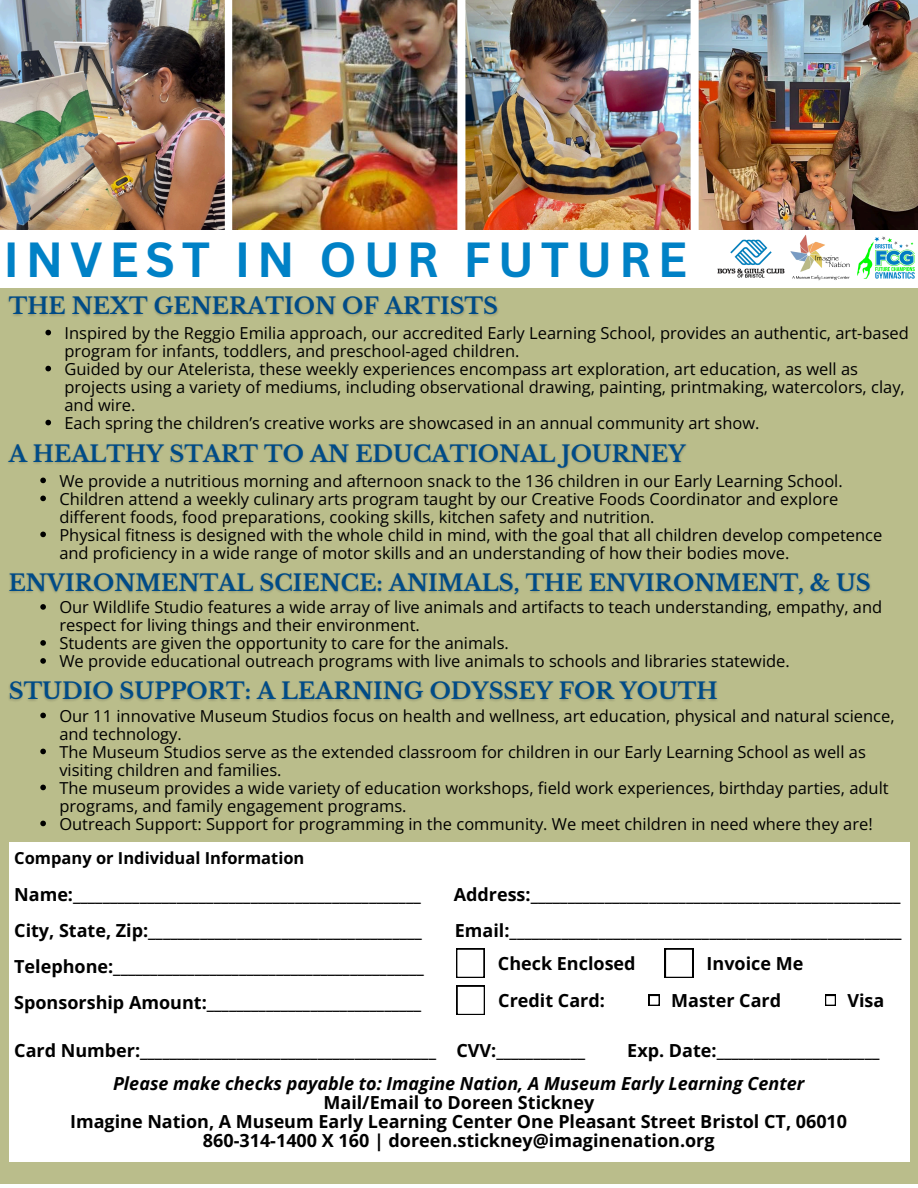
<style>
.page{position:relative;width:918px;height:1188px;background:#fff}
.page>*{position:absolute;margin:0;border:0;box-sizing:border-box;transform-origin:0 0}
.t1{font:700 48px "Canva Sans";letter-spacing:.14em;color:#0081c6}
.t2{font:700 22.5px "Libre Baskerville";color:#004b87}
.t3{font:700 18px/19.2px "Open Sans";color:#000}
.t4{font:16.5px/18px "Open Sans";color:#000}
.t5{font:700 16.5px "Open Sans";color:#000}
.s1{font-style:italic}
</style>
<div class="page">
<img style="left:0;top:0;width:225px;height:230px">
<img style="left:232px;top:0;width:226px;height:230px">
<img style="left:465px;top:0;width:226px;height:230px">
<img style="left:698px;top:0;width:220px;height:230px">
<div style="left:0;top:288px;width:918px;height:895px;background:#babd8b"></div>
<img style="left:717px;top:235px;width:198px;height:45px">
<img style="left:8px;top:297px;width:490px;height:19px">
<img style="left:9px;top:444px;width:677px;height:25px">
<img style="left:10px;top:573px;width:861px;height:22px">
<img style="left:9px;top:682px;width:708px;height:19px">
<svg style="left:45px;top:330px;width:6px;height:5px"></svg>
<svg style="left:45px;top:366px;width:6px;height:5px"></svg>
<svg style="left:45px;top:420px;width:6px;height:5px"></svg>
<svg style="left:40px;top:478px;width:6px;height:5px"></svg>
<svg style="left:40px;top:496px;width:6px;height:5px"></svg>
<svg style="left:40px;top:532px;width:6px;height:5px"></svg>
<svg style="left:40px;top:604px;width:6px;height:6px"></svg>
<svg style="left:40px;top:640px;width:6px;height:6px"></svg>
<svg style="left:40px;top:658px;width:6px;height:6px"></svg>
<svg style="left:40px;top:713px;width:6px;height:5px"></svg>
<svg style="left:40px;top:749px;width:6px;height:5px"></svg>
<svg style="left:40px;top:785px;width:6px;height:5px"></svg>
<svg style="left:40px;top:821px;width:6px;height:5px"></svg>
<div style="left:9px;top:842px;width:900px;height:320px;background:#fff"></div>
<svg style="left:456px;top:949px;width:28px;height:29px"></svg>
<svg style="left:665px;top:949px;width:28px;height:29px"></svg>
<svg style="left:457px;top:986px;width:28px;height:29px"></svg>
<svg style="left:649px;top:995px;width:11px;height:11px"></svg>
<svg style="left:825px;top:995px;width:11px;height:11px"></svg>
<h1 class="t1" style="left:3px;top:226px;width:685px">INVEST IN OUR FUTURE</h1>
<p class="t2" style="left:9px;top:292px;width:491px">THE NEXT GENERATION OF ARTISTS</p>
<p class="t4" style="left:64px;top:323px;width:846px">Inspired by the Reggio Emilia approach, our accredited Early Learning School, provides an authentic, art-based program for infants, toddlers, and preschool-aged children.</p>
<h2 class="t4" style="left:64px;top:359px;width:842px">Guided by our Atelerista, these weekly experiences encompass art exploration, art education, as well as projects using a variety of mediums, including observational drawing, painting, printmaking, watercolors, clay, and wire.</h2>
<p class="t4" style="left:64px;top:413px;width:696px">Each spring the children’s creative works are showcased in an annual community art show.</p>
<h2 class="t2" style="left:9px;top:440px;width:678px">A HEALTHY START TO AN EDUCATIONAL JOURNEY</h2>
<p class="t4" style="left:59px;top:471px;width:785px">We provide a nutritious morning and afternoon snack to the 136 children in our Early Learning School.</p>
<p class="t4" style="left:59px;top:489px;width:781px">Children attend a weekly culinary arts program taught by our Creative Foods Coordinator and explore different foods, food preparations, cooking skills, kitchen safety and nutrition.</p>
<h2 class="t4" style="left:59px;top:525px;width:825px">Physical fitness is designed with the whole child in mind, with the goal that all children develop competence and proficiency in a wide range of motor skills and an understanding of how their bodies move.</h2>
<p class="t4" style="left:59px;top:598px;width:824px">Our Wildlife Studio features a wide array of live animals and artifacts to teach understanding, empathy, and respect for living things and their environment.</p>
<p class="t4" style="left:59px;top:634px;width:451px">Students are given the opportunity to care for the animals.</p>
<p class="t4" style="left:59px;top:652px;width:732px">We provide educational outreach programs with live animals to schools and libraries statewide.</p>
<h2 class="t4" style="left:59px;top:706px;width:837px">Our 11 innovative Museum Studios focus on health and wellness, art education, physical and natural science, and technology.</h2>
<p class="t4" style="left:59px;top:742px;width:808px">The Museum Studios serve as the extended classroom for children in our Early Learning School as well as visiting children and families.</p>
<p class="t4" style="left:59px;top:778px;width:831px">The museum provides a wide variety of education workshops, field work experiences, birthday parties, adult programs, and family engagement programs.</p>
<p class="t4" style="left:59px;top:814px;width:815px">Outreach Support: Support for programming in the community. We meet children in need where they are!</p>
<p class="t2" style="left:9px;top:569px;width:864px">ENVIRONMENTAL SCIENCE: ANIMALS, THE ENVIRONMENT, &amp; US</p>
<p class="t2" style="left:9px;top:678px;width:711px">STUDIO SUPPORT: A LEARNING ODYSSEY FOR YOUTH</p>
<h3 class="t5" style="left:14px;top:846px;width:292px">Company or Individual Information</h3>
<h3 class="t3" style="left:14px;top:884px;width:408px">Name:_______________________________________________</h3>
<h3 class="t3" style="left:454px;top:884px;width:448px">Address:__________________________________________________</h3>
<h3 class="t3" style="left:14px;top:920px;width:409px">City, State, Zip:_____________________________________</h3>
<h3 class="t3" style="left:455px;top:920px;width:448px">Email:_____________________________________________________</h3>
<h3 class="t3" style="left:14px;top:948px;width:411px;line-height:36px">Telephone:__________________________________________<br>Sponsorship Amount:_____________________________</h3>
<h3 class="t3" style="left:498px;top:953px;width:139px">Check Enclosed</h3>
<h3 class="t3" style="left:707px;top:953px;width:98px">Invoice Me</h3>
<h3 class="t3" style="left:498px;top:991px;width:108px">Credit Card:</h3>
<h3 class="t3" style="left:671px;top:991px;width:111px">Master Card</h3>
<h3 class="t3" style="left:847px;top:991px;width:38px">Visa</h3>
<h3 class="t3" style="left:14px;top:1040px;width:423px">Card Number:________________________________________</h3>
<h3 class="t3" style="left:456px;top:1040px;width:130px">CVV:____________</h3>
<h3 class="t3" style="left:627px;top:1040px;width:254px">Exp. Date:______________________</h3>
<h3 class="t3" style="left:70px;top:1073px;width:779px;text-align:center"><span class="s1">Please make checks payable to: Imagine Nation, A Museum Early Learning Center </span>Mail/Email to Doreen Stickney<br>Imagine Nation, A Museum Early Learning Center One Pleasant Street Bristol CT, 06010<br>860-314-1400 X 160 | doreen.stickney@imaginenation.org</h3>
</div>
